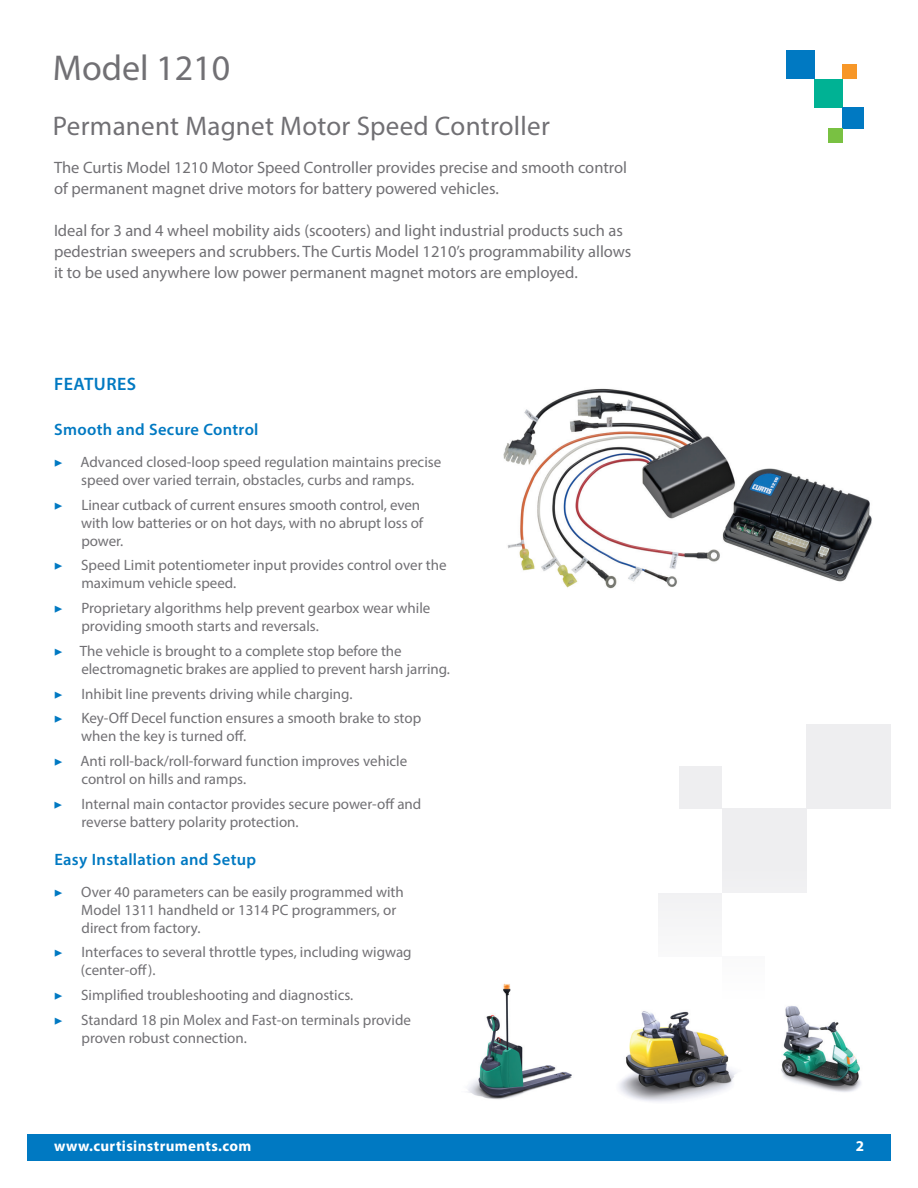
<style>
.page{position:relative;width:918px;height:1188px;background:#fff}
.page>*{position:absolute;margin:0;border:0;box-sizing:border-box;transform-origin:0 0}
.t1{font:36px "Myriad Pro";color:#717074}
.t2{font:27px "Myriad Pro";letter-spacing:.01em;color:#717074}
.t3{font:600 18px "Myriad Pro";letter-spacing:.025em;color:#0079c2}
.t4{font:16.5px/21px "Myriad Pro";color:#717074}
.t5{font:600 16.5px "Myriad Pro";letter-spacing:.02em;color:#0079c2}
.t6{font:15px/18px "Myriad Pro";color:#717074}
.t7{font:700 15px "Myriad Pro";letter-spacing:.025em;color:#fff}
.s1{font-family:"Minion Pro";color:#0079c2}
</style>
<div class="page">
<div style="left:807px;top:724px;width:84px;height:85px;background:#eeeef0"></div>
<div style="left:722px;top:809px;width:85px;height:84px;background:#eeeef0"></div>
<div style="left:659px;top:893px;width:63px;height:64px;background:#f5f5f6"></div>
<div style="left:680px;top:766px;width:42px;height:43px;background:#eeeef0"></div>
<div style="left:27px;top:1134px;width:864px;height:26px;background:#0079c2"></div>
<div style="left:786px;top:51px;width:29px;height:28px;background:#0079c2"></div>
<div style="left:815px;top:79px;width:28px;height:28px;background:#00b294"></div>
<div style="left:843px;top:107px;width:21px;height:21px;background:#0079c2"></div>
<div style="left:843px;top:65px;width:14px;height:14px;background:#f79728"></div>
<div style="left:829px;top:128px;width:14px;height:14px;background:#79c142"></div>
<img style="left:503px;top:388px;width:369px;height:201px">
<img style="left:619px;top:1011px;width:117px;height:91px">
<img style="left:781px;top:1006px;width:80px;height:86px">
<img style="left:468px;top:983px;width:104px;height:117px">
<h1 class="t1" style="left:53px;top:46px;width:179px">Model 1210</h1>
<h2 class="t2" style="left:53px;top:110px;width:498px">Permanent Magnet Motor Speed Controller</h2>
<p class="t4" style="left:54px;top:157px;width:575px">The Curtis Model 1210 Motor Speed Controller provides precise and smooth control of permanent magnet drive motors for battery powered vehicles.</p>
<p class="t4" style="left:54px;top:220px;width:579px">Ideal for 3 and 4 wheel mobility aids (scooters) and light industrial products such as pedestrian sweepers and scrubbers. The Curtis Model 1210’s programmability allows it to be used anywhere low power permanent magnet motors are employed.</p>
<p class="t3" style="left:54px;top:373px;width:83px">FEATURES</p>
<p class="t5" style="left:54px;top:419px;width:206px">Smooth and Secure Control</p>
<p class="t6" style="left:54px;top:453px;width:389px;text-align:center"><span class="s1">▶</span> Advanced closed-loop speed regulation maintains precise speed over varied terrain, obstacles, curbs and ramps.</p>
<p class="t6" style="left:81px;top:495px;width:344px;text-indent:-27px"><span class="s1">▶</span> Linear cutback of current ensures smooth control, even with low batteries or on hot days, with no abrupt loss of power.</p>
<p class="t6" style="left:81px;top:556px;width:367px;text-indent:-28px"><span class="s1">▶</span> Speed Limit potentiometer input provides control over the maximum vehicle speed.</p>
<p class="t6" style="left:81px;top:599px;width:350px;text-indent:-28px"><span class="s1">▶</span> Proprietary algorithms help prevent gearbox wear while providing smooth starts and reversals.</p>
<p class="t6" style="left:81px;top:642px;width:370px;text-indent:-28px"><span class="s1">▶</span> The vehicle is brought to a complete stop before the electromagnetic brakes are applied to prevent harsh jarring.</p>
<p class="t6" style="left:54px;top:681px;width:369px;line-height:24.8px"><span class="s1">▶</span> Inhibit line prevents driving while charging.<br><span class="s1">▶</span> Key-Off Decel function ensures a smooth brake to stop</p>
<p class="t6" style="left:54px;top:724px;width:355px;line-height:24.8px;text-indent:27px">when the key is turned off.<br><span class="s1">▶</span> Anti roll-back/roll-forward function improves vehicle</p>
<p class="t6" style="left:54px;top:767px;width:369px;line-height:24.8px;text-indent:28px">control on hills and ramps.<br><span class="s1">▶</span> Internal main contactor provides secure power-off and</p>
<p class="t6" style="left:81px;top:813px;width:219px">reverse battery polarity protection.</p>
<p class="t5" style="left:54px;top:849px;width:203px">Easy Installation and Setup</p>
<p class="t6" style="left:81px;top:882px;width:324px;text-indent:-28px"><span class="s1">▶</span> Over 40 parameters can be easily programmed with<br>Model 1311 handheld or 1314 PC programmers, or direct from factory.</p>
<p class="t6" style="left:81px;top:943px;width:332px;text-indent:-27px"><span class="s1">▶</span> Interfaces to several throttle types, including wigwag (center-off).</p>
<p class="t6" style="left:54px;top:983px;width:359px;line-height:24.8px"><span class="s1">▶</span> Simplified troubleshooting and diagnostics.<br><span class="s1">▶</span> Standard 18 pin Molex and Fast-on terminals provide</p>
<p class="t6" style="left:81px;top:1029px;width:167px">proven robust connection.</p>
<p class="t7" style="left:54px;top:1136px;width:199px">www.curtisinstruments.com</p>
<p class="t7" style="left:856px;top:1136px;width:10px">2</p>
</div>
